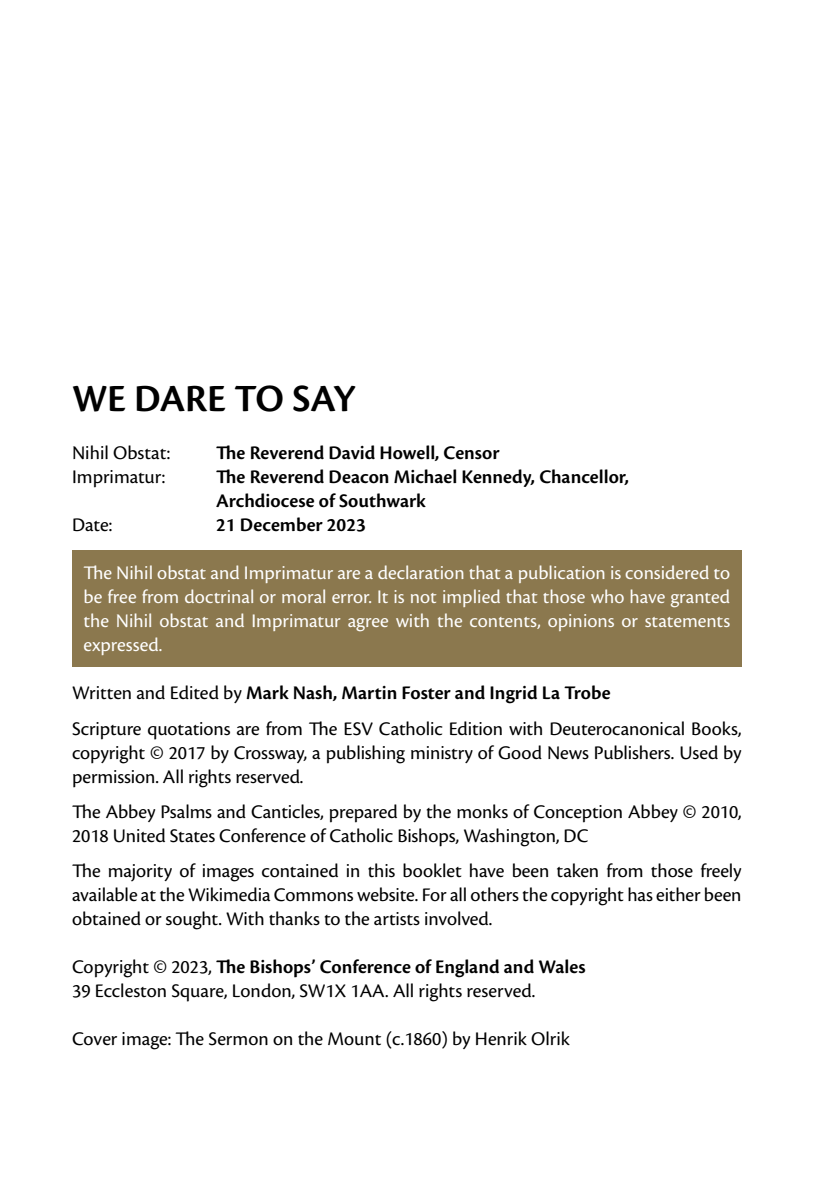
<style>
.page{position:relative;width:840px;height:1191px;background:#fff}
.page>*{position:absolute;margin:0;border:0;box-sizing:border-box;transform-origin:0 0}
.t1{font:600 40px "Cronos Pro";letter-spacing:-.005em;color:#000}
.t2{font:20px/24px "Cronos Pro";letter-spacing:-.005em;color:#000}
.t3{font:20px/24px "Cronos Pro";color:#fff;text-align:justify}
.t4{font:600 20px/24px "Cronos Pro";color:#000}
.s1{font-weight:600}
</style>
<div class="page">
<div style="left:72px;top:550px;width:669px;height:116px;background:#8b784e"></div>
<h1 class="t1" style="left:72px;top:376px;width:285px">WE DARE TO SAY</h1>
<p class="t2" style="left:72px;top:441px;width:100px">Nihil Obstat:</p>
<p class="t4" style="left:216px;top:441px;width:285px">The Reverend David Howell, Censor</p>
<p class="t2" style="left:72px;top:465px;width:95px">Imprimatur:</p>
<p class="t4" style="left:216px;top:465px;width:414px">The Reverend Deacon Michael Kennedy, Chancellor,<br>Archdiocese of Southwark</p>
<p class="t2" style="left:72px;top:513px;width:42px">Date:</p>
<p class="t4" style="left:216px;top:513px;width:151px">21 December 2023</p>
<p class="t3" style="left:83px;top:561px;width:648px">The Nihil obstat and Imprimatur are a declaration that a publication is considered to be free from doctrinal or moral error. It is not implied that those who have granted the Nihil obstat and Imprimatur agree with the contents, opinions or statements expressed.</p>
<p class="t2" style="left:72px;top:675px;width:670px;line-height:35.4px">Written and Edited by <span class="s1">Mark Nash, Martin Foster and Ingrid La Trobe<br></span>Scripture quotations are from The ESV Catholic Edition with Deuterocanonical Books,</p>
<p class="t2" style="left:72px;top:740px;width:670px">copyright © 2017 by Crossway, a publishing ministry of Good News Publishers. Used by permission. All rights reserved.</p>
<p class="t2" style="left:72px;top:800px;width:670px">The Abbey Psalms and Canticles, prepared by the monks of Conception Abbey © 2010,<br>2018 United States Conference of Catholic Bishops, Washington, DC</p>
<p class="t2" style="left:72px;top:859px;width:670px;text-align:justify">The majority of images contained in this booklet have been taken from those freely available at the Wikimedia Commons website. For all others the copyright has either been obtained or sought. With thanks to the artists involved.</p>
<p class="t2" style="left:72px;top:955px;width:514px">Copyright © 2023, <span class="s1">The Bishops’ Conference of England and Wales<br></span>39 Eccleston Square, London, SW1X 1AA. All rights reserved.</p>
<p class="t2" style="left:72px;top:1027px;width:499px">Cover image: The Sermon on the Mount (c.1860) by Henrik Olrik</p>
</div>
